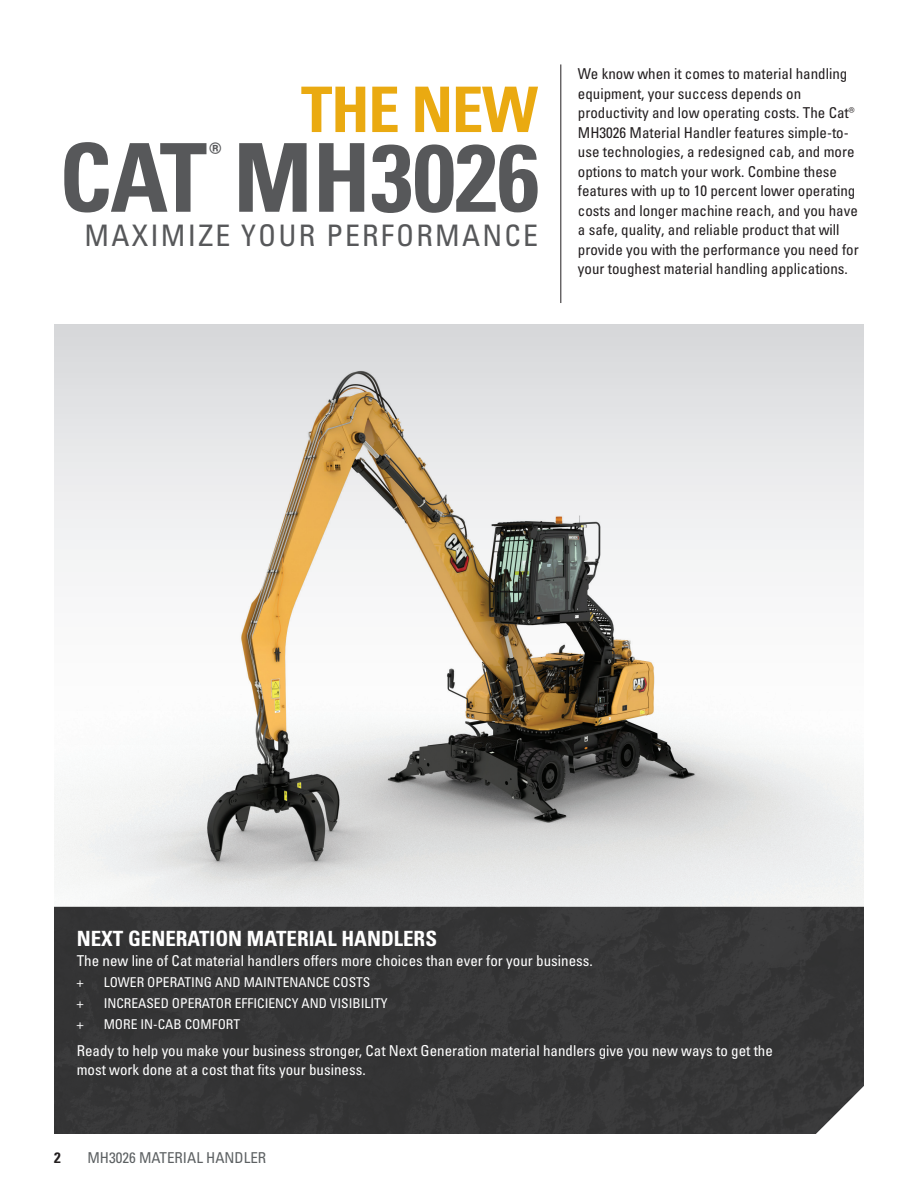
<style>
.page{position:relative;width:918px;height:1188px;background:#fff}
.page>*{position:absolute;margin:0;border:0;box-sizing:border-box;transform-origin:0 0}
.t1{font:95.1px "Univers LTCYR 67 Bold Cond";color:#57585a}
.t2{font:62.85px "Univers LTCYR 67 Bold Cond";letter-spacing:-.02em;color:#eaaa11}
.t3{font:31.35px "Univers LTCYR 67 Bold Cond";color:#57585a}
.t4{font:condensed 29.7px "Univers LTCYR 57";letter-spacing:.075em;color:#57585a}
.t5{font:21px "Univers LTCYR 67 Bold Cond";color:#fff}
.t6{font:condensed 15px/19.5px "Univers LTCYR 57";color:#231f20}
.t7{font:condensed 15px/19.5px "Univers LTCYR 57";color:#fff}
.t8{font:condensed 15px "Univers LTCYR 57";color:#5d6163}
.t9{font:15px "Univers LTCYR 67 Bold Cond";color:#231f20}
.t10{font:condensed 13.5px "Univers LTCYR 57";color:#fff}
</style>
<div class="page">
<svg style="left:54px;top:325px;width:810px;height:582px"></svg>
<div style="left:54px;top:907px;width:810px;height:227px;background:#353536"></div>
<hr style="left:561px;top:64px;width:1px;height:239px;background:#231f20">
<h2 class="t2" style="left:301px;top:71px;width:239px">THE NEW</h2>
<h1 class="t1" style="left:59px;top:120px;width:482px">CAT MH3026</h1>
<h3 class="t3" style="left:209px;top:135px;width:14px">®</h3>
<h3 class="t4" style="left:85px;top:216px;width:455px">MAXIMIZE YOUR PERFORMANCE</h3>
<p class="t6" style="left:578px;top:64px;width:282px">We know when it comes to material handling equipment, your success depends on productivity and low operating costs. The Cat® MH3026 Material Handler features simple-to&shy;use technologies, a redesigned cab, and more options to match your work. Combine these features with up to 10 percent lower operating costs and longer machine reach, and you have a safe, quality, and reliable product that will provide you with the performance you need for your toughest material handling applications.</p>
<h3 class="t5" style="left:77px;top:926px;width:362px">NEXT GENERATION MATERIAL HANDLERS</h3>
<p class="t7" style="left:77px;top:950px;width:518px">The new line of Cat material handlers offers more choices than ever for your business.</p>
<p class="t10" style="left:77px;top:973px;width:8px">+</p>
<p class="t10" style="left:104px;top:973px;width:268px">LOWER OPERATING AND MAINTENANCE COSTS</p>
<p class="t10" style="left:77px;top:994px;width:8px">+</p>
<p class="t10" style="left:104px;top:994px;width:286px">INCREASED OPERATOR EFFICIENCY AND VISIBILITY</p>
<p class="t10" style="left:77px;top:1015px;width:8px">+</p>
<p class="t10" style="left:104px;top:1015px;width:138px">MORE IN-CAB COMFORT</p>
<p class="t7" style="left:77px;top:1040px;width:698px">Ready to help you make your business stronger, Cat Next Generation material handlers give you new ways to get the most work done at a cost that fits your business.</p>
<p class="t9" style="left:54px;top:1148px;width:8px">2</p>
<p class="t8" style="left:87px;top:1148px;width:180px">MH3026 MATERIAL HANDLER</p>
</div>
